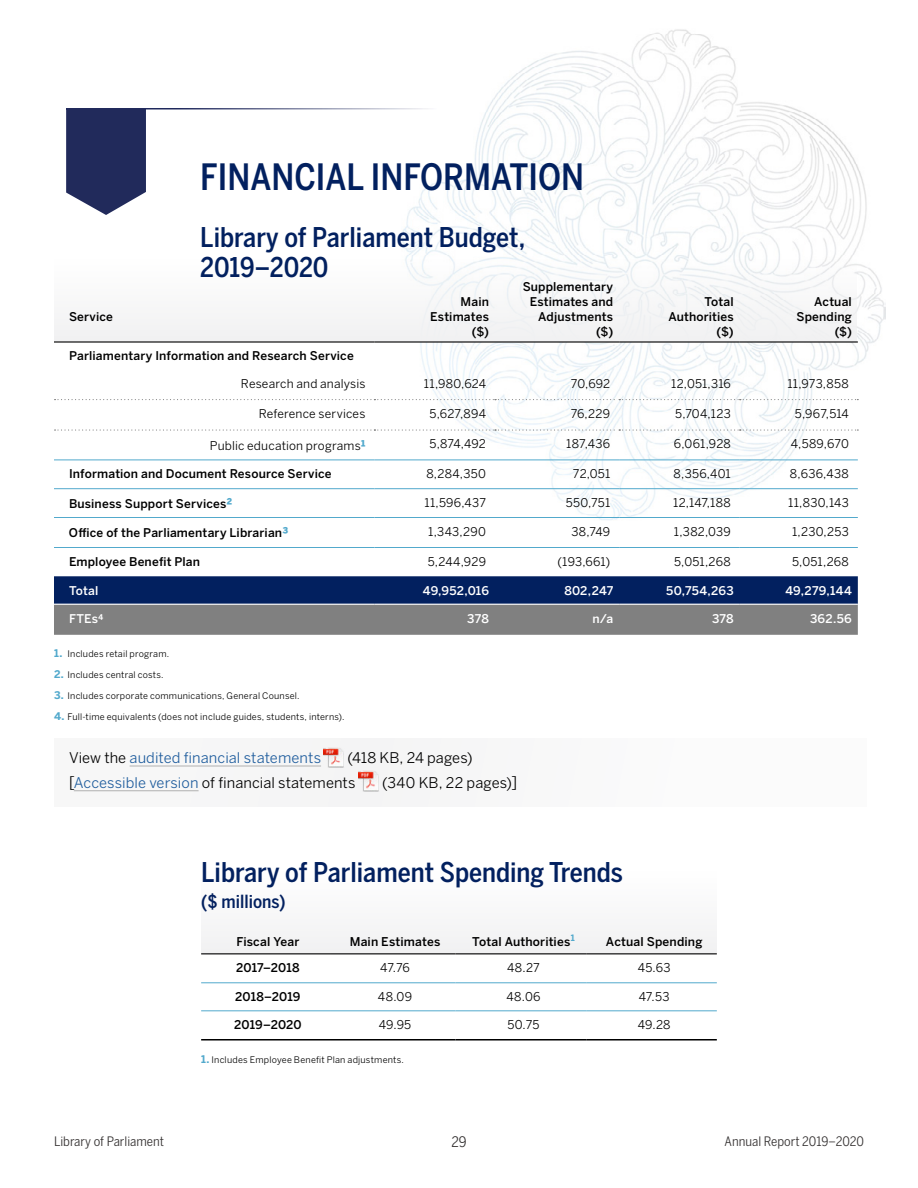
<style>
.page{position:relative;width:918px;height:1188px;background:#fff}
.page>*{position:absolute;margin:0;border:0;box-sizing:border-box;transform-origin:0 0}
.t1{font:500 36px "Benton Sans Condensed";color:#02205f}
.t2{font:500 27px/30px "Benton Sans Condensed";color:#02205f}
.t3{font:500 18px "Benton Sans Condensed";color:#02205f}
.t4{font:14.7px/24.8px "Benton Sans";letter-spacing:.005em;color:#000}
.t5{font:14.7px "Benton Sans";letter-spacing:.005em;color:#215e9e}
.t6{font:14.4px "Benton Sans Condensed";color:#333030;scale:1.04 1}
.t7{font:12.9px "Benton Sans Condensed";color:#333030;scale:1.04 1}
.t8{font:12px "Benton Sans";letter-spacing:.015em;color:#000}
.t9{font:500 12px/15px "Benton Sans";letter-spacing:.015em;color:#000;text-align:right}
.t10{font:500 12px "Benton Sans";letter-spacing:.015em;color:#fff}
.t11{font:9px "Benton Sans";letter-spacing:.025em;color:#000}
.s1{font-weight:700;font-size:13.5px;color:#52a9cc}
.s2{font-weight:700;font-size:10.5px;color:#52a9cc}
.s3{color:#000}
.s4{color:#215e9e}
</style>
<div class="page">
<div style="left:54px;top:738px;width:813px;height:69px;background:#f7f7f7"></div>
<hr style="left:130px;top:766px;width:191px;height:1px;background:#b1b1b1">
<hr style="left:74px;top:790px;width:125px;height:1px;background:#b1b1b1">
<img style="left:401px;top:29px;width:484px;height:491px">
<div style="left:54px;top:259px;width:803px;height:83px;background:#f1f1f2"></div>
<div style="left:201px;top:872px;width:516px;height:82px;background:#f7f7f8"></div>
<svg style="left:54px;top:576px;width:804px;height:59px;background:#465472"></svg>
<svg style="left:55px;top:399px;width:803px;height:1px"></svg>
<svg style="left:55px;top:429px;width:803px;height:2px"></svg>
<hr style="left:54px;top:341px;width:320px;height:2px;background:#000">
<hr style="left:374px;top:341px;width:121px;height:2px;background:#000">
<hr style="left:495px;top:341px;width:124px;height:2px;background:#000">
<hr style="left:619px;top:341px;width:121px;height:2px;background:#000">
<hr style="left:740px;top:341px;width:118px;height:2px;background:#000">
<hr style="left:54px;top:604px;width:320px;height:1px;background:#fff">
<hr style="left:374px;top:604px;width:121px;height:1px;background:#fff">
<hr style="left:495px;top:604px;width:124px;height:1px;background:#fff">
<hr style="left:619px;top:604px;width:121px;height:1px;background:#fff">
<hr style="left:740px;top:604px;width:118px;height:1px;background:#fff">
<hr style="left:54px;top:460px;width:320px;height:1px;background:#52a9cc">
<hr style="left:374px;top:460px;width:121px;height:1px;background:#52a9cc">
<hr style="left:495px;top:460px;width:124px;height:1px;background:#52a9cc">
<hr style="left:619px;top:460px;width:121px;height:1px;background:#52a9cc">
<hr style="left:740px;top:460px;width:118px;height:1px;background:#52a9cc">
<hr style="left:54px;top:488px;width:320px;height:1px;background:#52a9cc">
<hr style="left:374px;top:488px;width:121px;height:1px;background:#52a9cc">
<hr style="left:495px;top:488px;width:124px;height:1px;background:#52a9cc">
<hr style="left:619px;top:488px;width:121px;height:1px;background:#52a9cc">
<hr style="left:740px;top:488px;width:118px;height:1px;background:#52a9cc">
<hr style="left:54px;top:517px;width:320px;height:1px;background:#52a9cc">
<hr style="left:374px;top:517px;width:121px;height:1px;background:#52a9cc">
<hr style="left:495px;top:517px;width:124px;height:1px;background:#52a9cc">
<hr style="left:619px;top:517px;width:121px;height:1px;background:#52a9cc">
<hr style="left:740px;top:517px;width:118px;height:1px;background:#52a9cc">
<hr style="left:54px;top:547px;width:320px;height:1px;background:#52a9cc">
<hr style="left:374px;top:547px;width:121px;height:1px;background:#52a9cc">
<hr style="left:495px;top:547px;width:124px;height:1px;background:#52a9cc">
<hr style="left:619px;top:547px;width:121px;height:1px;background:#52a9cc">
<hr style="left:740px;top:547px;width:118px;height:1px;background:#52a9cc">
<svg style="left:66px;top:110px;width:80px;height:105px;background:#39416d"></svg>
<img style="left:66px;top:108px;width:417px;height:2px">
<img style="left:66px;top:109px;width:80px;height:1px">
<img style="left:324px;top:747px;width:20px;height:21px">
<img style="left:358px;top:771px;width:21px;height:21px">
<hr style="left:201px;top:953px;width:129px;height:1px;background:#000">
<hr style="left:330px;top:953px;width:125px;height:1px;background:#000">
<hr style="left:455px;top:953px;width:132px;height:1px;background:#000">
<hr style="left:587px;top:953px;width:130px;height:1px;background:#000">
<hr style="left:201px;top:1039px;width:129px;height:2px;background:#000">
<hr style="left:330px;top:1039px;width:125px;height:2px;background:#000">
<hr style="left:455px;top:1039px;width:132px;height:2px;background:#000">
<hr style="left:587px;top:1039px;width:130px;height:2px;background:#000">
<hr style="left:201px;top:982px;width:129px;height:1px;background:#52a9cc">
<hr style="left:330px;top:982px;width:125px;height:1px;background:#52a9cc">
<hr style="left:455px;top:982px;width:132px;height:1px;background:#52a9cc">
<hr style="left:587px;top:982px;width:130px;height:1px;background:#52a9cc">
<hr style="left:201px;top:1010px;width:129px;height:1px;background:#52a9cc">
<hr style="left:330px;top:1010px;width:125px;height:1px;background:#52a9cc">
<hr style="left:455px;top:1010px;width:132px;height:1px;background:#52a9cc">
<hr style="left:587px;top:1010px;width:130px;height:1px;background:#52a9cc">
<p class="t9" style="left:69px;top:309px;width:45px">Service</p>
<h1 class="t1" style="left:200px;top:155px;width:385px">FINANCIAL INFORMATION</h1>
<h2 class="t2" style="left:200px;top:223px;width:326px">Library of Parliament Budget,<br>2019–2020</h2>
<p class="t9" style="left:430px;top:294px;width:60px">Main<br>Estimates ($)</p>
<p class="t9" style="left:523px;top:279px;width:92px">Supplementary<br>Estimates and<br>Adjustments ($)</p>
<p class="t9" style="left:668px;top:294px;width:67px">Total<br>Authorities ($)</p>
<p class="t9" style="left:797px;top:294px;width:57px">Actual<br>Spending ($)</p>
<p class="t9" style="left:69px;top:349px;width:286px">Parliamentary Information and Research Service</p>
<p class="t8" style="left:241px;top:377px;width:126px">Research and analysis</p>
<p class="t8" style="left:424px;top:377px;width:64px">11,980,624</p>
<p class="t8" style="left:571px;top:377px;width:41px">70,692</p>
<p class="t8" style="left:671px;top:377px;width:61px">12,051,316</p>
<p class="t8" style="left:787px;top:377px;width:63px">11,973,858</p>
<p class="t8" style="left:259px;top:407px;width:108px">Reference services</p>
<p class="t8" style="left:430px;top:407px;width:58px">5,627,894</p>
<p class="t8" style="left:571px;top:407px;width:41px">76,229</p>
<p class="t8" style="left:675px;top:407px;width:57px">5,704,123</p>
<p class="t8" style="left:795px;top:407px;width:56px">5,967,514</p>
<p class="t8" style="left:210px;top:438px;width:157px">Public education programs<span class="s1">1</span></p>
<p class="t8" style="left:430px;top:437px;width:58px">5,874,492</p>
<p class="t8" style="left:566px;top:437px;width:45px">187,436</p>
<p class="t8" style="left:674px;top:437px;width:58px">6,061,928</p>
<p class="t8" style="left:791px;top:437px;width:59px">4,589,670</p>
<p class="t9" style="left:69px;top:467px;width:264px">Information and Document Resource Service</p>
<p class="t8" style="left:426px;top:467px;width:61px">8,284,350</p>
<p class="t8" style="left:573px;top:467px;width:39px">72,051</p>
<p class="t8" style="left:674px;top:467px;width:59px">8,356,401</p>
<p class="t8" style="left:790px;top:467px;width:60px">8,636,438</p>
<p class="t9" style="left:69px;top:497px;width:165px">Business Support Services<span class="s1">2</span></p>
<p class="t8" style="left:425px;top:496px;width:63px">11,596,437</p>
<p class="t8" style="left:566px;top:496px;width:46px">550,751</p>
<p class="t8" style="left:673px;top:496px;width:59px">12,147,188</p>
<p class="t8" style="left:788px;top:496px;width:62px">11,830,143</p>
<p class="t9" style="left:69px;top:525px;width:221px">Office of the Parliamentary Librarian<span class="s1">3</span></p>
<p class="t8" style="left:428px;top:524px;width:59px">1,343,290</p>
<p class="t8" style="left:572px;top:524px;width:40px">38,749</p>
<p class="t8" style="left:674px;top:524px;width:58px">1,382,039</p>
<p class="t8" style="left:792px;top:524px;width:58px">1,230,253</p>
<p class="t9" style="left:69px;top:554px;width:133px">Employee Benefit Plan</p>
<p class="t8" style="left:428px;top:554px;width:60px">5,244,929</p>
<p class="t8" style="left:557px;top:554px;width:54px">(193,661)</p>
<p class="t8" style="left:674px;top:554px;width:58px">5,051,268</p>
<p class="t8" style="left:792px;top:554px;width:58px">5,051,268</p>
<p class="t10" style="left:69px;top:583px;width:31px">Total</p>
<p class="t10" style="left:423px;top:583px;width:68px">49,952,016</p>
<p class="t10" style="left:564px;top:583px;width:50px">802,247</p>
<p class="t10" style="left:666px;top:583px;width:69px">50,754,263</p>
<p class="t10" style="left:785px;top:583px;width:68px">49,279,144</p>
<p class="t10" style="left:69px;top:611px;width:36px">FTEs4</p>
<p class="t10" style="left:467px;top:611px;width:23px">378</p>
<p class="t10" style="left:592px;top:611px;width:22px">n/a</p>
<p class="t10" style="left:712px;top:611px;width:23px">378</p>
<p class="t10" style="left:810px;top:611px;width:43px">362.56</p>
<p class="t11" style="left:54px;top:648px;width:117px"><span class="s2">1.</span> Includes retail program.</p>
<p class="t11" style="left:54px;top:669px;width:111px"><span class="s2">2.</span> Includes central costs.</p>
<p class="t11" style="left:54px;top:690px;width:247px"><span class="s2">3.</span> Includes corporate communications, General Counsel.</p>
<p class="t11" style="left:54px;top:711px;width:292px"><span class="s2">4.</span> Full-time equivalents (does not include guides, students, interns).</p>
<p class="t5" style="left:69px;top:749px;width:254px"><span class="s3">View the</span> audited financial statements</p>
<p class="t4" style="left:69px;top:745px;width:405px;text-indent:279px">(418 KB, 24 pages) [<span class="s4">Accessible version</span> of financial statements</p>
<p class="t4" style="left:382px;top:770px;width:137px">(340 KB, 22 pages)]</p>
<h2 class="t2" style="left:201px;top:857px;width:423px">Library of Parliament Spending Trends</h2>
<h3 class="t3" style="left:201px;top:890px;width:86px">($ millions)</h3>
<p class="t9" style="left:236px;top:935px;width:65px">Fiscal Year</p>
<p class="t9" style="left:350px;top:935px;width:92px">Main Estimates</p>
<p class="t9" style="left:472px;top:935px;width:104px">Total Authorities<sup>1</sup></p>
<p class="t9" style="left:606px;top:935px;width:98px">Actual Spending</p>
<p class="t9" style="left:236px;top:961px;width:65px">2017–2018</p>
<p class="t8" style="left:380px;top:961px;width:31px">47.76</p>
<p class="t8" style="left:507px;top:961px;width:34px">48.27</p>
<p class="t8" style="left:638px;top:961px;width:34px">45.63</p>
<p class="t9" style="left:235px;top:990px;width:67px">2018–2019</p>
<p class="t8" style="left:378px;top:990px;width:36px">48.09</p>
<p class="t8" style="left:506px;top:990px;width:36px">48.06</p>
<p class="t8" style="left:639px;top:990px;width:32px">47.53</p>
<p class="t9" style="left:234px;top:1018px;width:69px">2019–2020</p>
<p class="t8" style="left:379px;top:1018px;width:34px">49.95</p>
<p class="t8" style="left:507px;top:1018px;width:33px">50.75</p>
<p class="t8" style="left:638px;top:1018px;width:34px">49.28</p>
<p class="t11" style="left:201px;top:1054px;width:204px"><span class="s2">1.</span> Includes Employee Benefit Plan adjustments.</p>
<p class="t7" style="left:54px;top:1134px;width:107px">Library of Parliament</p>
<p class="t7" style="left:725px;top:1134px;width:136px">Annual Report 2019–2020</p>
<p class="t6" style="left:451px;top:1133px;width:16px">29</p>
</div>
